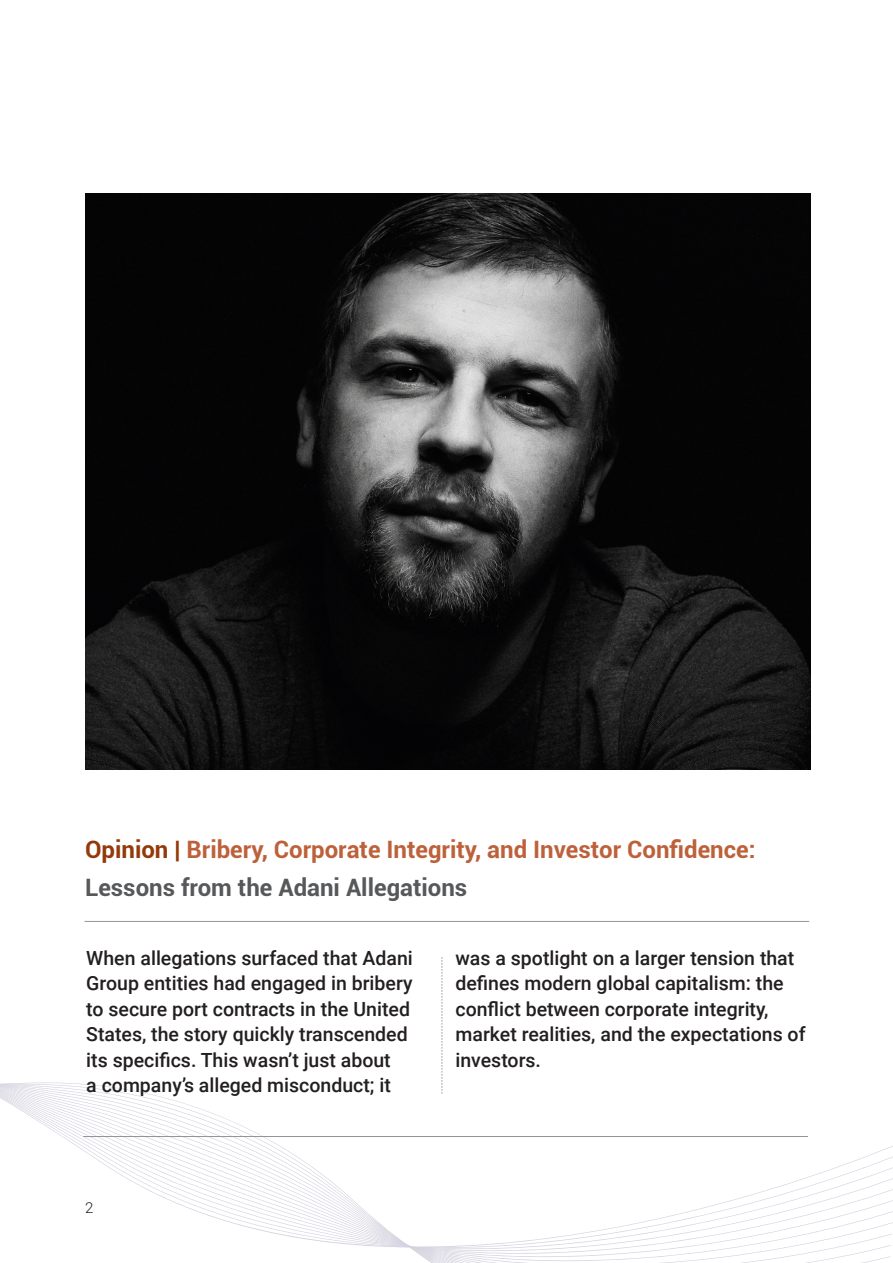
<style>
.page{position:relative;width:893px;height:1263px;background:#fff}
.page>*{position:absolute;margin:0;border:0;box-sizing:border-box;transform-origin:0 0}
.Heading_01{font:700 24px/37.5px "Roboto";color:#bd613b}
.Heading_01-2{font:500 19.5px/25.5px "Roboto";color:#231f20}
.t1{font:300 15px "Roboto";color:#231f20}
.s1{color:#94390a}
.s2{color:#57585a}
</style>
<div class="page">
<svg style="left:0;top:1082px;width:880px;height:181px"></svg>
<hr style="left:85px;top:921px;width:724px;height:1px;background:#939598">
<hr style="left:83px;top:1136px;width:725px;height:1px;background:#939598">
<svg style="left:442px;top:957px;width:1px;height:137px"></svg>
<img style="left:85px;top:193px;width:725px;height:577px">
<p class="Heading_01" style="left:85px;top:830px;width:672px"><span class="s1">Opinion |</span> Bribery, Corporate Integrity, and Investor Confidence:<br><span class="s2">Lessons from the Adani Allegations</span></p>
<p class="Heading_01-2" style="left:86px;top:944px;width:328px">When allegations surfaced that Adani Group entities had engaged in bribery to secure port contracts in the United States, the story quickly transcended its specifics. This wasn’t just about<br>a company’s alleged misconduct; it</p>
<p class="Heading_01-2" style="left:455px;top:944px;width:352px">was a spotlight on a larger tension that defines modern global capitalism: the conflict between corporate integrity, market realities, and the expectations of investors.</p>
<p class="t1" style="left:85px;top:1197px;width:10px">2</p>
</div>
